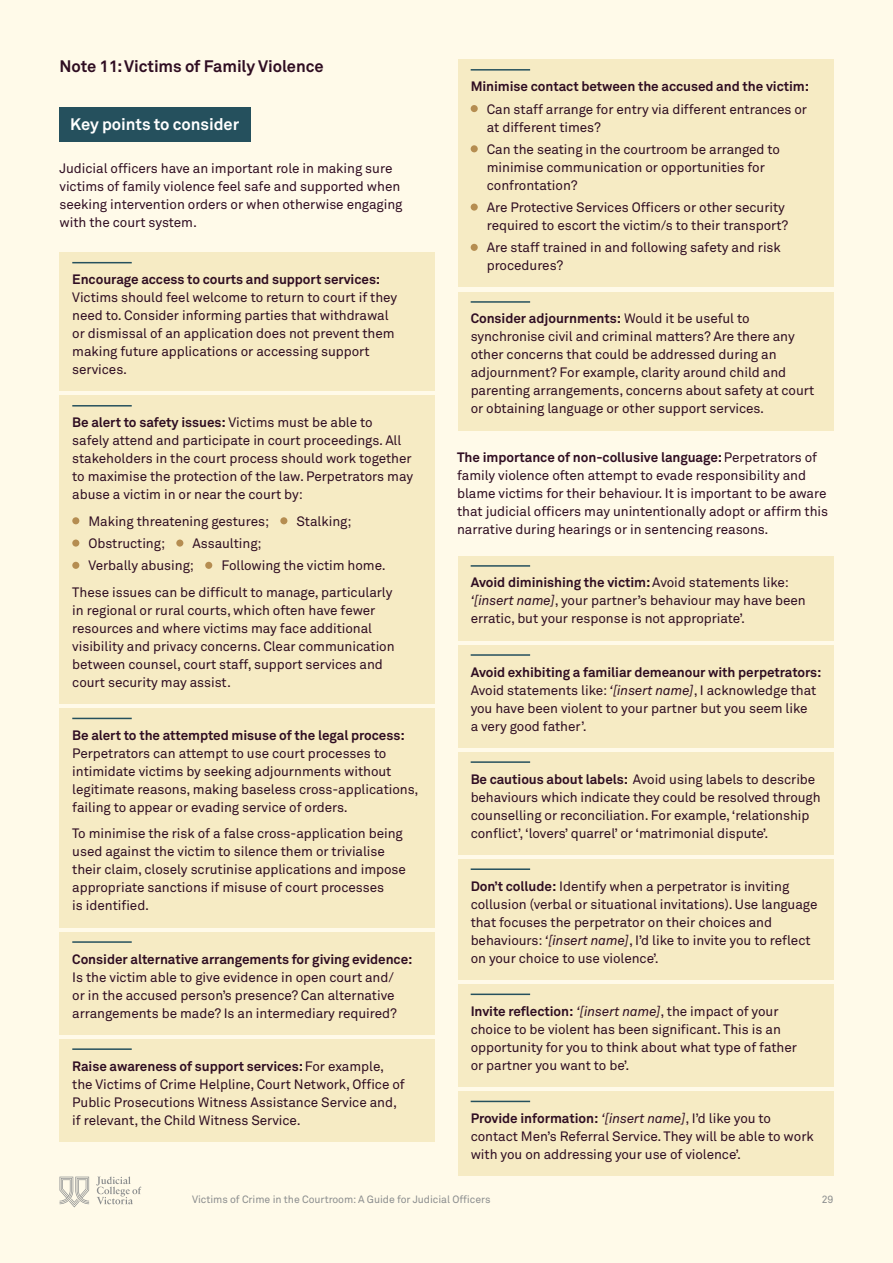
<style>
.page{position:relative;width:893px;height:1263px;background:#fffae9}
.page>*{position:absolute;margin:0;border:0;box-sizing:border-box;transform-origin:0 0}
.t1{font:700 16.5px "Akkurat Pro";letter-spacing:-.005em;color:#2f0d22}
.t2{font:700 16.5px "Akkurat Pro";letter-spacing:-.005em;color:#fff}
.t3{font:13.5px/18px "Akkurat Pro";letter-spacing:-.005em;color:#2f0d22}
.t4{font:700 13.5px "Akkurat Pro";letter-spacing:-.005em;color:#2f0d22}
.t5{font:10.5px "Akkurat Pro";letter-spacing:-.005em;color:#8b8d8e}
.s1{font-weight:700}
.s2{font-style:italic}
</style>
<div class="page">
<div style="left:458px;top:60px;width:375px;height:227px;background:#f6ebc4"></div>
<div style="left:471px;top:105px;width:7px;height:7px;background:#b58d51;border-radius:50%"></div>
<div style="left:471px;top:145px;width:7px;height:7px;background:#b58d51;border-radius:50%"></div>
<div style="left:471px;top:204px;width:7px;height:7px;background:#b58d51;border-radius:50%"></div>
<div style="left:471px;top:244px;width:7px;height:7px;background:#b58d51;border-radius:50%"></div>
<hr style="left:471px;top:69px;width:59px;height:2px;background:#25505d">
<div style="left:458px;top:292px;width:375px;height:138px;background:#f6ebc4"></div>
<hr style="left:471px;top:301px;width:59px;height:2px;background:#25505d">
<div style="left:458px;top:556px;width:375px;height:84px;background:#f6ebc4"></div>
<hr style="left:471px;top:565px;width:59px;height:2px;background:#25505d">
<div style="left:458px;top:859px;width:375px;height:121px;background:#f6ebc4"></div>
<hr style="left:471px;top:868px;width:59px;height:2px;background:#25505d">
<div style="left:458px;top:984px;width:375px;height:103px;background:#f6ebc4"></div>
<hr style="left:471px;top:993px;width:59px;height:2px;background:#25505d">
<div style="left:458px;top:1091px;width:375px;height:85px;background:#f6ebc4"></div>
<hr style="left:471px;top:1101px;width:59px;height:1px;background:#25505d">
<div style="left:458px;top:645px;width:375px;height:102px;background:#f6ebc4"></div>
<hr style="left:471px;top:654px;width:59px;height:2px;background:#25505d">
<div style="left:458px;top:752px;width:375px;height:103px;background:#f6ebc4"></div>
<hr style="left:471px;top:761px;width:59px;height:2px;background:#25505d">
<div style="left:60px;top:107px;width:191px;height:34px;background:#25505d"></div>
<div style="left:60px;top:252px;width:375px;height:139px;background:#f6ebc4"></div>
<hr style="left:72px;top:262px;width:60px;height:1px;background:#25505d">
<div style="left:60px;top:395px;width:375px;height:309px;background:#f6ebc4"></div>
<div style="left:72px;top:517px;width:7px;height:7px;background:#b58d51;border-radius:50%"></div>
<div style="left:280px;top:517px;width:7px;height:7px;background:#b58d51;border-radius:50%"></div>
<div style="left:72px;top:539px;width:7px;height:8px;background:#b58d51;border-radius:50%"></div>
<div style="left:176px;top:539px;width:7px;height:8px;background:#b58d51;border-radius:50%"></div>
<div style="left:72px;top:562px;width:7px;height:7px;background:#b58d51;border-radius:50%"></div>
<div style="left:205px;top:562px;width:7px;height:7px;background:#b58d51;border-radius:50%"></div>
<hr style="left:72px;top:405px;width:60px;height:1px;background:#25505d">
<div style="left:60px;top:1039px;width:375px;height:103px;background:#f6ebc4"></div>
<hr style="left:72px;top:1048px;width:60px;height:2px;background:#25505d">
<div style="left:60px;top:932px;width:375px;height:102px;background:#f6ebc4"></div>
<hr style="left:72px;top:941px;width:60px;height:2px;background:#25505d">
<div style="left:60px;top:708px;width:375px;height:219px;background:#f6ebc4"></div>
<hr style="left:72px;top:718px;width:60px;height:1px;background:#25505d">
<svg style="left:60px;top:1177px;width:29px;height:30px"></svg>
<svg style="left:96px;top:1176px;width:45px;height:28px"></svg>
<p class="t1" style="left:60px;top:56px;width:266px">Note 11: Victims of Family Violence</p>
<p class="t2" style="left:70px;top:114px;width:171px">Key points to consider</p>
<p class="t3" style="left:60px;top:160px;width:345px">Judicial officers have an important role in making sure victims of family violence feel safe and supported when seeking intervention orders or when otherwise engaging with the court system.</p>
<p class="t4" style="left:72px;top:271px;width:309px">Encourage access to courts and support services:</p>
<p class="t3" style="left:72px;top:289px;width:326px">Victims should feel welcome to return to court if they need to. Consider informing parties that withdrawal or dismissal of an application does not prevent them making future applications or accessing support services.</p>
<p class="t3" style="left:72px;top:414px;width:342px"><span class="s1">Be alert to safety issues:</span> Victims must be able to safely attend and participate in court proceedings. All stakeholders in the court process should work together to maximise the protection of the law. Perpetrators may abuse a victim in or near the court by:</p>
<p class="t3" style="left:88px;top:512px;width:182px">Making threatening gestures;</p>
<p class="t3" style="left:296px;top:512px;width:57px">Stalking;</p>
<p class="t3" style="left:88px;top:535px;width:78px">Obstructing;</p>
<p class="t3" style="left:88px;top:533px;width:175px;line-height:22.2px;text-indent:104px">Assaulting;<br>Verbally abusing;</p>
<p class="t3" style="left:72px;top:553px;width:322px;line-height:26.5px;text-indent:149px">Following the victim home.<br>These issues can be difficult to manage, particularly</p>
<p class="t3" style="left:72px;top:601px;width:324px">in regional or rural courts, which often have fewer resources and where victims may face additional visibility and privacy concerns. Clear communication between counsel, court staff, support services and court security may assist.</p>
<p class="t4" style="left:72px;top:727px;width:334px">Be alert to the attempted misuse of the legal process:</p>
<p class="t3" style="left:72px;top:745px;width:348px">Perpetrators can attempt to use court processes to intimidate victims by seeking adjournments without legitimate reasons, making baseless cross-applications, failing to appear or evading service of orders.</p>
<p class="t3" style="left:72px;top:825px;width:335px">To minimise the risk of a false cross-application being used against the victim to silence them or trivialise their claim, closely scrutinise applications and impose appropriate sanctions if misuse of court processes<br>is identified.</p>
<p class="t4" style="left:72px;top:950px;width:342px">Consider alternative arrangements for giving evidence:</p>
<p class="t3" style="left:72px;top:968px;width:326px">Is the victim able to give evidence in open court and/ or in the accused person’s presence? Can alternative arrangements be made? Is an intermediary required?</p>
<p class="t3" style="left:72px;top:1057px;width:334px"><span class="s1">Raise awareness of support services:</span> For example, the Victims of Crime Helpline, Court Network, Office of Public Prosecutions Witness Assistance Service and, if relevant, the Child Witness Service.</p>
<p class="t4" style="left:471px;top:78px;width:340px">Minimise contact between the accused and the victim:</p>
<p class="t3" style="left:487px;top:100px;width:322px">Can staff arrange for entry via different entrances or at different times?</p>
<p class="t3" style="left:487px;top:141px;width:295px">Can the seating in the courtroom be arranged to minimise communication or opportunities for confrontation?</p>
<p class="t3" style="left:487px;top:199px;width:303px">Are Protective Services Officers or other security required to escort the victim/s to their transport?</p>
<p class="t3" style="left:487px;top:239px;width:296px">Are staff trained in and following safety and risk procedures?</p>
<p class="t3" style="left:471px;top:310px;width:345px"><span class="s1">Consider adjournments:</span> Would it be useful to synchronise civil and criminal matters? Are there any other concerns that could be addressed during an adjournment? For example, clarity around child and parenting arrangements, concerns about safety at court or obtaining language or other support services.</p>
<p class="t3" style="left:457px;top:449px;width:373px"><span class="s1">The importance of non-collusive language:</span> Perpetrators of family violence often attempt to evade responsibility and blame victims for their behaviour. It is important to be aware that judicial officers may unintentionally adopt or affirm this narrative during hearings or in sentencing reasons.</p>
<p class="t3" style="left:471px;top:574px;width:337px"><span class="s1">Avoid diminishing the victim:</span> Avoid statements like: <span class="s2">‘[insert name]</span>, your partner’s behaviour may have been erratic, but your response is not appropriate’.</p>
<p class="t3" style="left:471px;top:663px;width:352px"><span class="s1">Avoid exhibiting a familiar demeanour with perpetrators:<br></span>Avoid statements like: <span class="s2">‘[insert name]</span>, I acknowledge that you have been violent to your partner but you seem like<br>a very good father’.</p>
<p class="t3" style="left:471px;top:770px;width:352px"><span class="s1">Be cautious about labels:</span> Avoid using labels to describe behaviours which indicate they could be resolved through counselling or reconciliation. For example, ‘relationship conflict’, ‘lovers’ quarrel’ or ‘matrimonial dispute’.</p>
<p class="t3" style="left:471px;top:877px;width:348px"><span class="s1">Don’t collude:</span> Identify when a perpetrator is inviting collusion (verbal or situational invitations). Use language that focuses the perpetrator on their choices and behaviours: <span class="s2">‘[insert name]</span>, I’d like to invite you to reflect on your choice to use violence’.</p>
<p class="t3" style="left:471px;top:1002px;width:328px"><span class="s1">Invite reflection:</span> <span class="s2">‘[insert name]</span>, the impact of your choice to be violent has been significant. This is an opportunity for you to think about what type of father or partner you want to be’.</p>
<p class="t3" style="left:471px;top:1110px;width:345px"><span class="s1">Provide information:</span> <span class="s2">‘[insert name]</span>, I’d like you to contact Men’s Referral Service. They will be able to work with you on addressing your use of violence’.</p>
<p class="t5" style="left:192px;top:1194px;width:300px">Victims of Crime in the Courtroom: A Guide for Judicial Officers</p>
<p class="t5" style="left:822px;top:1194px;width:13px">29</p>
</div>
